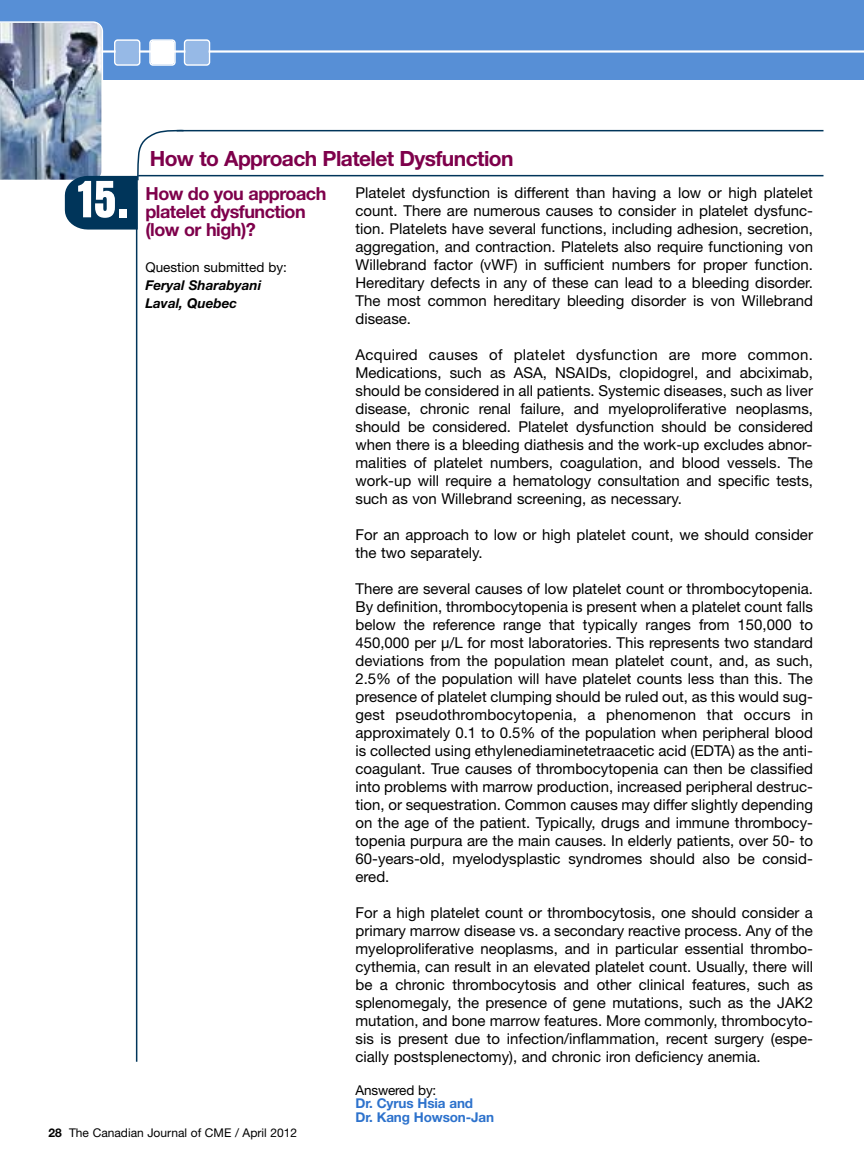
<style>
.page{position:relative;width:864px;height:1175px;background:#fff}
.page>*{position:absolute;margin:0;border:0;box-sizing:border-box;transform-origin:0 0}
.t1{font:700 condensed 54.45px "Aurora BT";color:#fff}
.t2{font:700 21px "Helvetica Neue";letter-spacing:-.03em;color:#7e004b}
.t3{font:700 18px/18px "Helvetica Neue";letter-spacing:-.03em;color:#7e004b}
.t4{font:15px/18px "Helvetica Neue";color:#000;text-align:justify}
.t5{font:700 13.5px/13.5px "Helvetica Neue";letter-spacing:-.01em;color:#2d72cc}
.t6{font:13.5px "Helvetica Neue";color:#000}
.t7{font:italic 700 13.5px/18px "Helvetica Neue";color:#000}
.t8{font:12px "Helvetica Neue";color:#000}
.s1{font-weight:700}
</style>
<div class="page">
<div style="left:0;top:0;width:864px;height:80px;background:#578fd6"></div>
<hr style="left:7px;top:50px;width:857px;height:3px;background:#fff">
<hr style="left:177px;top:130px;width:647px;height:1px;background:#00355a">
<hr style="left:136px;top:190px;width:1px;height:871px;background:#00355a">
<hr style="left:138px;top:175px;width:686px;height:1px;background:#00355a">
<svg style="left:0;top:21px;width:210px;height:208px"></svg>
<h2 class="t2" style="left:150px;top:139px;width:365px">How to Approach Platelet Dysfunction</h2>
<h1 class="t1" style="left:78px;top:167px;width:52px">15.</h1>
<p class="t4" style="left:356px;top:185px;width:459px">Platelet dysfunction is different than having a low or high platelet count. There are numerous causes to consider in platelet dysfunc&shy;tion. Platelets have several functions, including adhesion, secretion, aggregation, and contraction. Platelets also require functioning von Willebrand factor (vWF) in sufficient numbers for proper function.<br>Hereditary defects in any of these can lead to a bleeding disorder.<br>The most common hereditary bleeding disorder is von Willebrand disease.</p>
<p class="t4" style="left:356px;top:347px;width:459px">Acquired causes of platelet dysfunction are more common.<br>Medications, such as ASA, NSAIDs, clopidogrel, and abciximab, should be considered in all patients. Systemic diseases, such as liver disease, chronic renal failure, and myeloproliferative neoplasms, should be considered. Platelet dysfunction should be considered when there is a bleeding diathesis and the work-up excludes abnor&shy;malities of platelet numbers, coagulation, and blood vessels. The work-up will require a hematology consultation and specific tests, such as von Willebrand screening, as necessary.</p>
<p class="t4" style="left:356px;top:527px;width:459px">For an approach to low or high platelet count, we should consider the two separately.</p>
<p class="t4" style="left:356px;top:581px;width:459px">There are several causes of low platelet count or thrombocytopenia.<br>By definition, thrombocytopenia is present when a platelet count falls below the reference range that typically ranges from 150,000 to 450,000 per µ/L for most laboratories. This represents two standard deviations from the population mean platelet count, and, as such, 2.5% of the population will have platelet counts less than this. The presence of platelet clumping should be ruled out, as this would sug&shy;gest pseudothrombocytopenia, a phenomenon that occurs in approximately 0.1 to 0.5% of the population when peripheral blood is collected using ethylenediaminetetraacetic acid (EDTA) as the anti&shy;coagulant. True causes of thrombocytopenia can then be classified into problems with marrow production, increased peripheral destruc&shy;tion, or sequestration. Common causes may differ slightly depending on the age of the patient. Typically, drugs and immune thrombocy&shy;topenia purpura are the main causes. In elderly patients, over 50- to 60-years-old, myelodysplastic syndromes should also be consid&shy;ered.</p>
<p class="t4" style="left:356px;top:905px;width:459px">For a high platelet count or thrombocytosis, one should consider a primary marrow disease vs. a secondary reactive process. Any of the myeloproliferative neoplasms, and in particular essential thrombo&shy;cythemia, can result in an elevated platelet count. Usually, there will be a chronic thrombocytosis and other clinical features, such as splenomegaly, the presence of gene mutations, such as the JAK2 mutation, and bone marrow features. More commonly, thrombocyto&shy;sis is present due to infection/inflammation, recent surgery (espe&shy;cially postsplenectomy), and chronic iron deficiency anemia.</p>
<p class="t6" style="left:356px;top:1085px;width:82px">Answered by:</p>
<p class="t5" style="left:356px;top:1096px;width:140px">Dr. Cyrus Hsia and<br>Dr. Kang Howson-Jan</p>
<p class="t3" style="left:146px;top:183px;width:182px">How do you approach platelet dysfunction (low or high)?</p>
<p class="t6" style="left:146px;top:262px;width:143px">Question submitted by:</p>
<p class="t7" style="left:145px;top:276px;width:117px">Feryal Sharabyani<br>Laval, Quebec</p>
<p class="t8" style="left:48px;top:1128px;width:250px"><span class="s1">28</span> The Canadian Journal of CME / April 2012</p>
</div>
